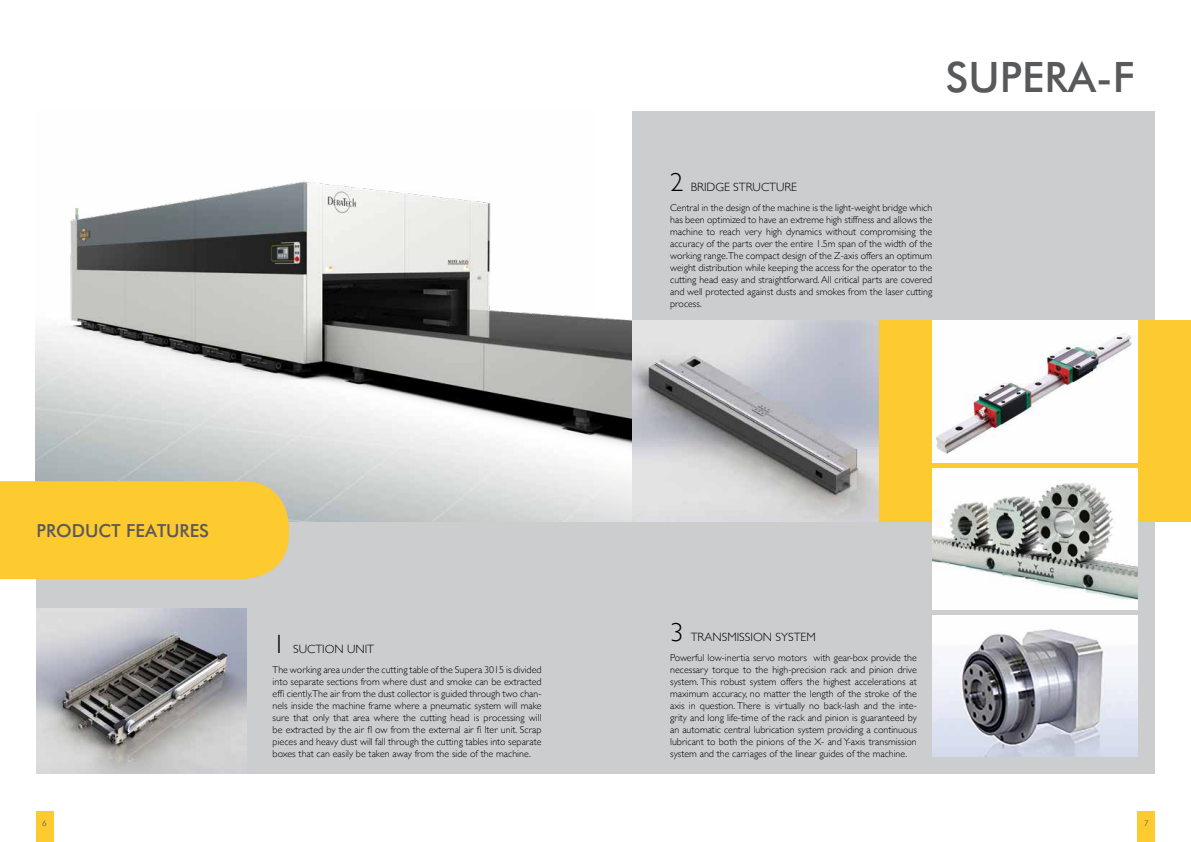
<style>
.page{position:relative;width:1191px;height:842px;background:#fff}
.page>*{position:absolute;margin:0;border:0;box-sizing:border-box;transform-origin:0 0}
.t1{font:500 42px "Futura BT";color:#58595b}
.t2{font:500 18px "Futura BT";color:#58595b}
.t3{font:300 12px "Gill Sans";color:#000}
.t4{font:300 10px/12px "Gill Sans";color:#000;text-align:justify}
.t5{font:300 8px "Futura BT";color:#58595b}
.s1{font-size:26.5px}
</style>
<div class="page">
<div style="left:36px;top:812px;width:17px;height:30px;background:#fdca30"></div>
<div style="left:36px;top:111px;width:559px;height:663px;background:#cbcdce"></div>
<img style="left:36px;top:111px;width:559px;height:410px">
<img style="left:36px;top:145px;width:559px;height:316px">
<div style="left:0;top:481px;width:289px;height:98px;background:#fdca30"></div>
<img style="left:36px;top:608px;width:211px;height:166px">
<div style="left:1138px;top:812px;width:17px;height:30px;background:#fdca30"></div>
<div style="left:595px;top:111px;width:560px;height:663px;background:#cbcdce"></div>
<div style="left:877px;top:320px;width:314px;height:202px;background:#fdca30"></div>
<img style="left:631px;top:320px;width:247px;height:202px">
<svg style="left:595px;top:111px;width:36px;height:410px;background:#d3d4d3"></svg>
<img style="left:933px;top:320px;width:205px;height:142px">
<div style="left:933px;top:468px;width:205px;height:141px;background:#fff"></div>
<img style="left:933px;top:482px;width:205px;height:118px">
<img style="left:933px;top:615px;width:205px;height:142px">
<p class="t2" style="left:37px;top:520px;width:174px">PRODUCT FEATURES</p>
<p class="t5" style="left:42px;top:818px;width:6px">6</p>
<p class="t3" style="left:273px;top:639px;width:103px"><span class="s1">1</span> SUCTION UNIT</p>
<p class="t4" style="left:273px;top:663px;width:270px">The working area under the cutting table of the Supera 3015 is divided into separate sections from where dust and smoke can be extracted effi ciently.The air from the dust collector is guided through two chan&shy;nels inside the machine frame where a pneumatic system will make sure that only that area where the cutting head is processing will be extracted by the air fl ow from the external air fi lter unit. Scrap pieces and heavy dust will fall through the cutting tables into separate boxes that can easily be taken away from the side of the machine.</p>
<p class="t1" style="left:945px;top:52px;width:191px">SUPERA-F</p>
<p class="t3" style="left:670px;top:177px;width:128px"><span class="s1">2</span> BRIDGE STRUCTURE</p>
<p class="t4" style="left:670px;top:201px;width:264px">Central in the design of the machine is the light-weight bridge which has been optimized to have an extreme high stiffness and allows the machine to reach very high dynamics without compromising the accuracy of the parts over the entire 1.5m span of the width of the working range.The compact design of the Z-axis offers an optimum weight distribution while keeping the access for the operator to the cutting head easy and straightforward. All critical parts are covered and well protected against dusts and smokes from the laser cutting process.</p>
<p class="t3" style="left:670px;top:627px;width:147px"><span class="s1">3</span> TRANSMISSION SYSTEM</p>
<p class="t4" style="left:670px;top:651px;width:248px">Powerful low-inertia servo motors with gear-box provide the necessary torque to the high-precision rack and pinion drive system. This robust system offers the highest accelerations at maximum accuracy, no matter the length of the stroke of the axis in question. There is virtually no back-lash and the inte&shy;grity and long life-time of the rack and pinion is guaranteed by an automatic central lubrication system providing a continuous lubricant to both the pinions of the X- and Y-axis transmission system and the carriages of the linear guides of the machine.</p>
<p class="t5" style="left:1144px;top:818px;width:6px">7</p>
</div>
